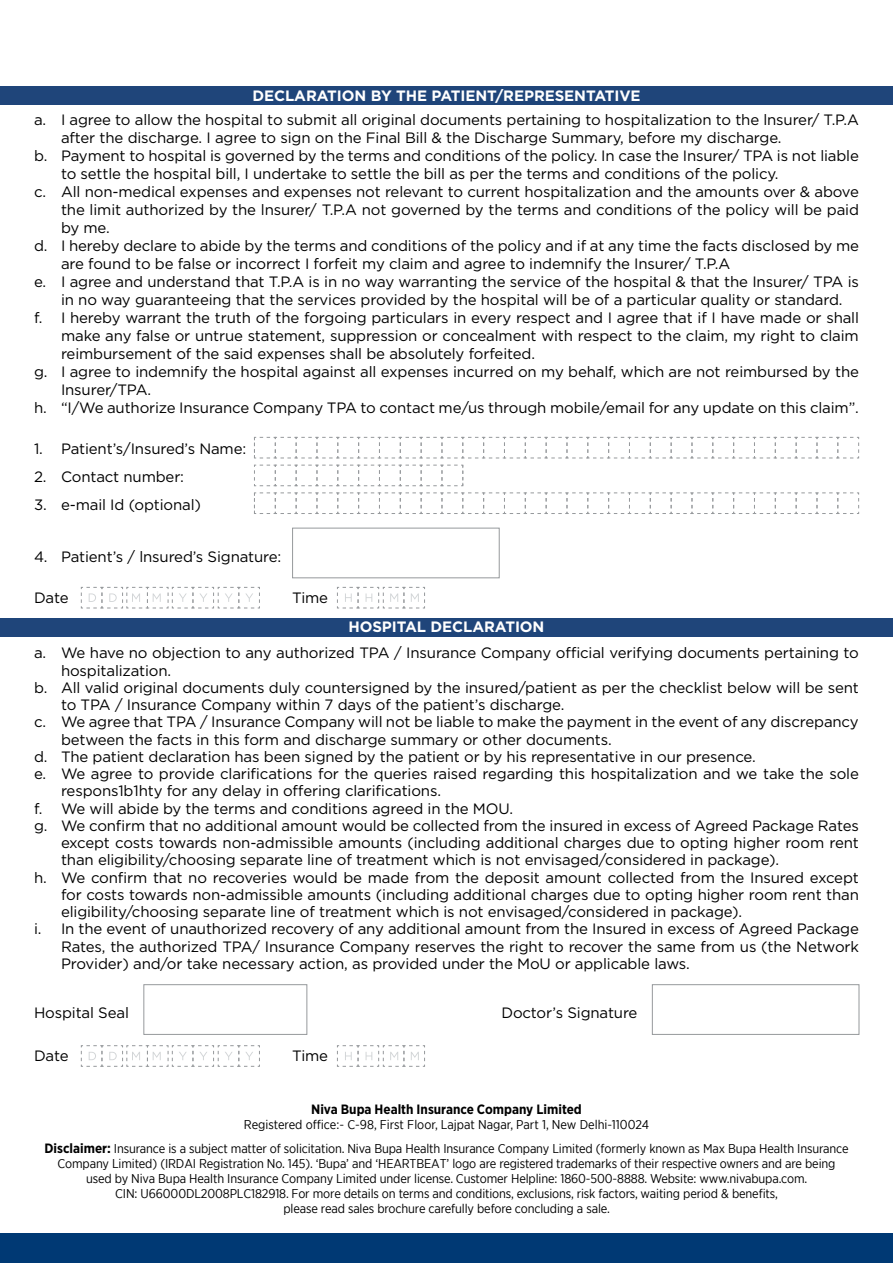
<style>
.page{position:relative;width:893px;height:1263px;background:#fff}
.page>*{position:absolute;margin:0;border:0;box-sizing:border-box;transform-origin:0 0}
.t1{font:15px "Gotham";letter-spacing:-.01em;color:#000}
.t2{font:700 15px "Gotham";letter-spacing:-.005em;color:#fff}
.t3{font:700 13.5px "Gotham Narrow";color:#000}
.t4{font:12.75px/15px "Gotham Narrow";letter-spacing:-.01em;color:#000;text-align:center}
.s1{font-weight:700;font-size:13.5px}
</style>
<div class="page">
<div style="left:0;top:1233px;width:893px;height:30px;background:#003974"></div>
<div style="left:0;top:86px;width:893px;height:18px;background:#1f457a"></div>
<div style="left:0;top:618px;width:893px;height:18px;background:#1f457a"></div>
<svg style="left:143px;top:984px;width:717px;height:51px"></svg>
<svg style="left:81px;top:587px;width:179px;height:22px"></svg>
<svg style="left:337px;top:587px;width:88px;height:22px"></svg>
<svg style="left:254px;top:492px;width:605px;height:22px"></svg>
<svg style="left:254px;top:437px;width:605px;height:49px"></svg>
<div style="left:292px;top:528px;width:207px;height:50px;border:1px solid #96999c"></div>
<svg style="left:81px;top:1045px;width:179px;height:22px"></svg>
<svg style="left:337px;top:1045px;width:88px;height:22px"></svg>
<p class="t2" style="left:252px;top:86px;width:390px">DECLARATION BY THE PATIENT/REPRESENTATIVE</p>
<p class="t1" style="left:34px;top:110px;width:826px">a. I agree to allow the hospital to submit all original documents pertaining to hospitalization to the lnsurer/ T.P.A</p>
<p class="t1" style="left:61px;top:128px;width:722px">after the discharge. I agree to sign on the Final Bill &amp; the Discharge Summary, before my discharge.</p>
<p class="t1" style="left:34px;top:146px;width:826px">b. Payment to hospital is governed by the terms and conditions of the policy. In case the Insurer/ TPA is not liable</p>
<p class="t1" style="left:61px;top:164px;width:719px">to settle the hospital bill, I undertake to settle the bill as per the terms and conditions of the policy.</p>
<p class="t1" style="left:34px;top:182px;width:826px">c. All non-medical expenses and expenses not relevant to current hospitalization and the amounts over &amp; above</p>
<p class="t1" style="left:61px;top:200px;width:799px">the limit authorized by the lnsurer/ T.P.A not governed by the terms and conditions of the policy will be paid</p>
<p class="t1" style="left:61px;top:218px;width:50px">by me.</p>
<p class="t1" style="left:34px;top:236px;width:826px">d. I hereby declare to abide by the terms and conditions of the policy and if at any time the facts disclosed by me</p>
<p class="t1" style="left:61px;top:254px;width:671px">are found to be false or incorrect I forfeit my claim and agree to indemnify the Insurer/ T.P.A</p>
<p class="t1" style="left:34px;top:272px;width:826px">e. I agree and understand that T.P.A is in no way warranting the service of the hospital &amp; that the Insurer/ TPA is</p>
<p class="t1" style="left:61px;top:290px;width:783px">in no way guaranteeing that the services provided by the hospital will be of a particular quality or standard.</p>
<p class="t1" style="left:34px;top:308px;width:826px">f. I hereby warrant the truth of the forgoing particulars in every respect and I agree that if I have made or shall</p>
<p class="t1" style="left:61px;top:326px;width:799px">make any false or untrue statement, suppression or concealment with respect to the claim, my right to claim</p>
<p class="t1" style="left:61px;top:344px;width:475px">reimbursement of the said expenses shall be absolutely forfeited.</p>
<p class="t1" style="left:34px;top:362px;width:826px">g. I agree to indemnify the hospital against all expenses incurred on my behalf, which are not reimbursed by the</p>
<p class="t1" style="left:61px;top:380px;width:92px">Insurer/TPA.</p>
<p class="t1" style="left:34px;top:398px;width:826px">h. “I/We authorize Insurance Company TPA to contact me/us through mobile/email for any update on this claim”.</p>
<p class="t1" style="left:34px;top:439px;width:214px">1. Patient’s/Insured’s Name:</p>
<p class="t1" style="left:34px;top:467px;width:152px">2. Contact number:</p>
<p class="t1" style="left:34px;top:495px;width:169px">3. e-mail Id (optional)</p>
<p class="t1" style="left:34px;top:547px;width:249px">4. Patient’s / lnsured’s Signature:</p>
<p class="t1" style="left:34px;top:588px;width:36px">Date</p>
<p class="t1" style="left:292px;top:588px;width:37px">Time</p>
<p class="t2" style="left:348px;top:617px;width:198px">HOSPITAL DECLARATION</p>
<p class="t1" style="left:34px;top:643px;width:826px">a. We have no objection to any authorized TPA / Insurance Company official verifying documents pertaining to</p>
<p class="t1" style="left:61px;top:661px;width:112px">hospitalization.</p>
<p class="t1" style="left:34px;top:678px;width:826px">b. All valid original documents duly countersigned by the insured/patient as per the checklist below will be sent</p>
<p class="t1" style="left:61px;top:695px;width:505px">to TPA / Insurance Company within 7 days of the patient’s discharge.</p>
<p class="t1" style="left:34px;top:712px;width:826px">c. We agree that TPA / Insurance Company will not be liable to make the payment in the event of any discrepancy</p>
<p class="t1" style="left:61px;top:730px;width:552px">between the facts in this form and discharge summary or other documents.</p>
<p class="t1" style="left:34px;top:747px;width:723px">d. The patient declaration has been signed by the patient or by his representative in our presence.</p>
<p class="t1" style="left:34px;top:764px;width:826px">e. We agree to provide clarifications for the queries raised regarding this hospitalization and we take the sole</p>
<p class="t1" style="left:61px;top:781px;width:382px">respons1b1hty for any delay in offering clarifications.</p>
<p class="t1" style="left:34px;top:799px;width:481px">f. We will abide by the terms and conditions agreed in the MOU.</p>
<p class="t1" style="left:34px;top:816px;width:826px">g. We confirm that no additional amount would be collected from the insured in excess of Agreed Package Rates</p>
<p class="t1" style="left:61px;top:833px;width:799px">except costs towards non-admissible amounts (including additional charges due to opting higher room rent</p>
<p class="t1" style="left:61px;top:850px;width:720px">than eligibility/choosing separate line of treatment which is not envisaged/considered in package).</p>
<p class="t1" style="left:34px;top:868px;width:826px">h. We confirm that no recoveries would be made from the deposit amount collected from the Insured except</p>
<p class="t1" style="left:61px;top:885px;width:799px">for costs towards non-admissible amounts (including additional charges due to opting higher room rent than</p>
<p class="t1" style="left:61px;top:902px;width:683px">eligibility/choosing separate line of treatment which is not envisaged/considered in package).</p>
<p class="t1" style="left:34px;top:919px;width:826px">i. In the event of unauthorized recovery of any additional amount from the Insured in excess of Agreed Package</p>
<p class="t1" style="left:61px;top:937px;width:799px">Rates, the authorized TPA/ Insurance Company reserves the right to recover the same from us (the Network</p>
<p class="t1" style="left:61px;top:954px;width:630px">Provider) and/or take necessary action, as provided under the MoU or applicable laws.</p>
<p class="t1" style="left:34px;top:1003px;width:96px">Hospital Seal</p>
<p class="t1" style="left:501px;top:1003px;width:138px">Doctor’s Signature</p>
<p class="t1" style="left:34px;top:1046px;width:36px">Date</p>
<p class="t1" style="left:292px;top:1046px;width:37px">Time</p>
<p class="t3" style="left:311px;top:1101px;width:272px">Niva Bupa Health Insurance Company Limited</p>
<p class="t4" style="left:44px;top:1112px;width:806px;line-height:24px">Registered office:- C-98, First Floor, Lajpat Nagar, Part 1, New Delhi-110024<br><span class="s1">Disclaimer:</span> Insurance is a subject matter of solicitation. Niva Bupa Health Insurance Company Limited (formerly known as Max Bupa Health Insurance</p>
<p class="t4" style="left:57px;top:1156px;width:780px">Company Limited) (IRDAI Registration No. 145). ‘Bupa’ and ‘HEARTBEAT’ logo are registered trademarks of their respective owners and are being used by Niva Bupa Health Insurance Company Limited under license. Customer Helpline: 1860-500-8888. Website: www.nivabupa.com.<br>CIN: U66000DL2008PLC182918. For more details on terms and conditions, exclusions, risk factors, waiting period &amp; benefits,<br>please read sales brochure carefully before concluding a sale.</p>
</div>
